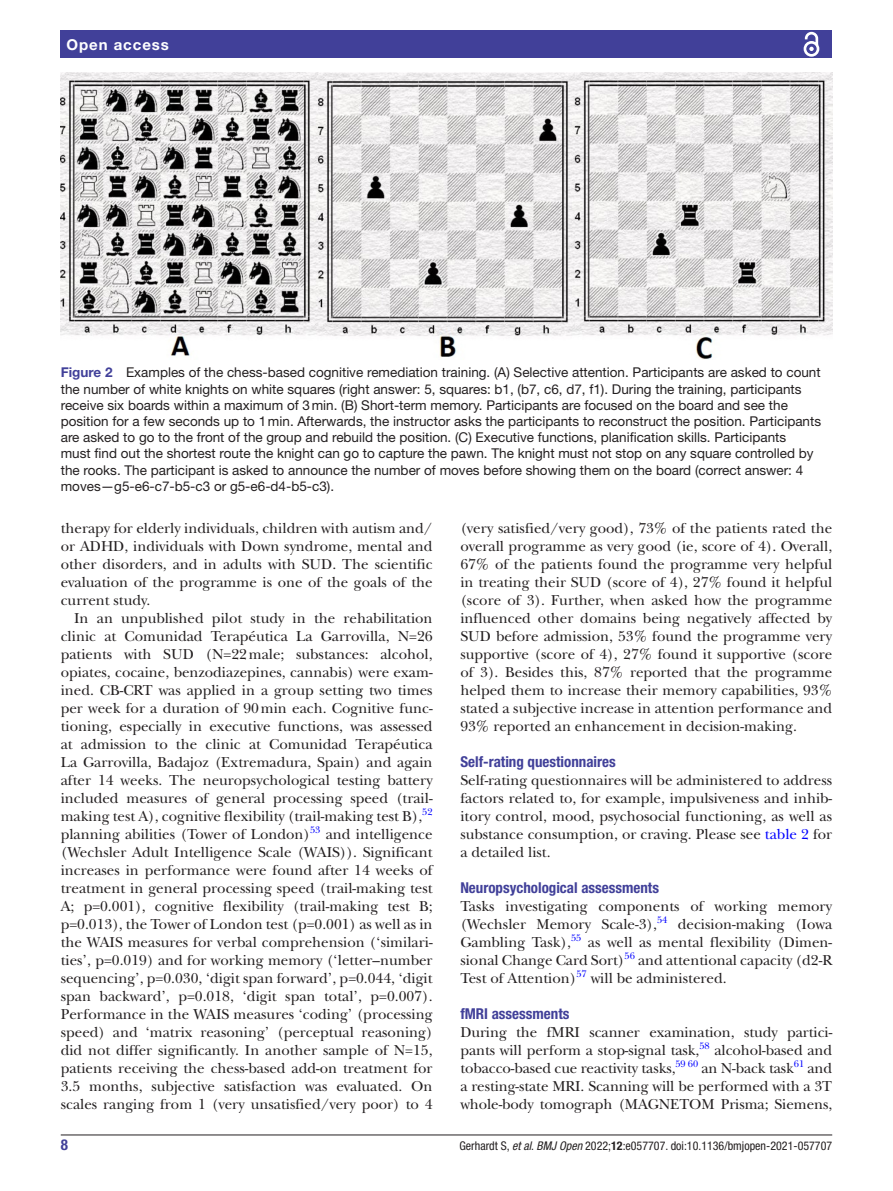
<style>
.page{position:relative;width:893px;height:1191px;background:#fff}
.page>*{position:absolute;margin:0;border:0;box-sizing:border-box;transform-origin:0 0}
.t1{font:15px/18px "New Baskerville";color:#231f20;text-align:justify}
.t2{font:700 condensed 15px "Helvetica Neue LT Std";color:#414099}
.t3{font:700 15px "Helvetica Neue LT Std";letter-spacing:.065em;color:#fff}
.t4{font:13.5px/16.2px "Helvetica Neue LT Std";color:#231f20}
.t5{font:condensed 12px "Helvetica Neue LT Std";color:#231f20}
.t6{font:9.9px "New Baskerville";color:#00f}
.s1{font-weight:700;color:#414099}
.s2{color:#00f}
.s3{font-style:italic}
.s4{font-weight:700}
</style>
<div class="page">
<hr style="left:61px;top:1134px;width:771px;height:1px;background:#231f20">
<div style="left:61px;top:31px;width:771px;height:27px;background:#414099"></div>
<svg style="left:803px;top:31px;width:17px;height:26px"></svg>
<img style="left:61px;top:73px;width:771px;height:286px">
<p class="t3" style="left:66px;top:35px;width:104px">Open access</p>
<p class="t4" style="left:61px;top:364px;width:762px"><span class="s1">Figure 2</span> Examples of the chess-based cognitive remediation training. (A) Selective attention. Participants are asked to count the number of white knights on white squares (right answer: 5, squares: b1, (b7, c6, d7, f1). During the training, participants receive six boards within a maximum of 3min. (B) Short-term memory. Participants are focused on the board and see the position for a few seconds up to 1min. Afterwards, the instructor asks the participants to reconstruct the position. Participants are asked to go to the front of the group and rebuild the position. (C) Executive functions, planification skills. Participants<br>must find out the shortest route the knight can go to capture the pawn. The knight must not stop on any square controlled by the rooks. The participant is asked to announce the number of moves before showing them on the board (correct answer: 4 moves—g5-e6-c7-b5-c3 or g5-e6-d4-b5-c3).</p>
<p class="t1" style="left:61px;top:519px;width:373px">therapy for elderly individuals, children with autism and/ or ADHD, individuals with Down syndrome, mental and other disorders, and in adults with SUD. The scientific evaluation of the programme is one of the goals of the current study.</p>
<p class="t1" style="left:61px;top:609px;width:373px;text-indent:14px">In an unpublished pilot study in the rehabilitation clinic at Comunidad Terapéutica La Garrovilla, N=26 patients with SUD (N=22male; substances: alcohol, opiates, cocaine, benzodiazepines, cannabis) were exam&shy;ined. CB-CRT was applied in a group setting two times per week for a duration of 90min each. Cognitive func&shy;tioning, especially in executive functions, was assessed at admission to the clinic at Comunidad Terapéutica La Garrovilla, Badajoz (Extremadura, Spain) and again after 14 weeks. The neuropsychological testing battery included measures of general processing speed (trail&shy;making test A), cognitive flexibility (trail-making test B),<sup>52 </sup>planning abilities (Tower of London)</p>
<p class="t6" style="left:310px;top:823px;width:12px">53</p>
<p class="t1" style="left:61px;top:825px;width:373px;text-indent:265px">and intelligence (Wechsler Adult Intelligence Scale (WAIS)). Significant increases in performance were found after 14 weeks of treatment in general processing speed (trail-making test A; p=0.001), cognitive flexibility (trail-making test B; p=0.013), the Tower of London test (p=0.001) as well as in the WAIS measures for verbal comprehension (‘similari&shy;ties’, p=0.019) and for working memory (‘letter–number sequencing’, p=0.030, ‘digit span forward’, p=0.044, ‘digit span backward’, p=0.018, ‘digit span total’, p=0.007).<br>Performance in the WAIS measures ‘coding’ (processing speed) and ‘matrix reasoning’ (perceptual reasoning) did not differ significantly. In another sample of N=15, patients receiving the chess-based add-on treatment for 3.5 months, subjective satisfaction was evaluated. On scales ranging from 1 (very unsatisfied/very poor) to 4</p>
<p class="t1" style="left:460px;top:519px;width:373px">(very satisfied/very good), 73% of the patients rated the overall programme as very good (ie, score of 4). Overall, 67% of the patients found the programme very helpful in treating their SUD (score of 4), 27% found it helpful (score of 3). Further, when asked how the programme influenced other domains being negatively affected by SUD before admission, 53% found the programme very supportive (score of 4), 27% found it supportive (score of 3). Besides this, 87% reported that the programme helped them to increase their memory capabilities, 93% stated a subjective increase in attention performance and 93% reported an enhancement in decision-making.</p>
<p class="t2" style="left:460px;top:753px;width:157px">Self-rating questionnaires</p>
<p class="t1" style="left:460px;top:771px;width:373px">Self-rating questionnaires will be administered to address factors related to, for example, impulsiveness and inhib&shy;itory control, mood, psychosocial functioning, as well as substance consumption, or craving. Please see <span class="s2">table 2</span> for a detailed list.</p>
<p class="t2" style="left:460px;top:879px;width:200px">Neuropsychological assessments</p>
<p class="t1" style="left:460px;top:897px;width:373px">Tasks investigating components of working memory (Wechsler Memory Scale-3),<sup>54</sup></p>
<p class="t1" style="left:678px;top:915px;width:156px">decision-making (Iowa</p>
<p class="t1" style="left:460px;top:933px;width:112px">Gambling Task),</p>
<p class="t6" style="left:571px;top:931px;width:12px">55</p>
<p class="t1" style="left:460px;top:933px;width:373px;text-indent:128px">as well as mental flexibility (Dimen&shy;sional Change Card Sort)</p>
<p class="t6" style="left:625px;top:949px;width:12px">56</p>
<p class="t1" style="left:638px;top:951px;width:196px">and attentional capacity (d2-R</p>
<p class="t6" style="left:576px;top:967px;width:12px">57</p>
<p class="t1" style="left:460px;top:969px;width:118px">Test of Attention)</p>
<p class="t1" style="left:591px;top:969px;width:137px">will be administered.</p>
<p class="t2" style="left:460px;top:1004px;width:111px">fMRI assessments</p>
<p class="t1" style="left:460px;top:1023px;width:373px">During the fMRI scanner examination, study partici&shy;pants will perform a stop-signal task,<sup>58</sup> alcohol-based and tobacco-based cue reactivity tasks,</p>
<p class="t6" style="left:675px;top:1057px;width:24px">59 60</p>
<p class="t1" style="left:701px;top:1059px;width:94px">an N-back task</p>
<p class="t6" style="left:794px;top:1057px;width:12px">61</p>
<p class="t1" style="left:460px;top:1059px;width:373px;text-indent:347px">and a resting-state MRI. Scanning will be performed with a 3T whole-body tomograph (MAGNETOM Prisma; Siemens,</p>
<p class="t2" style="left:61px;top:1135px;width:9px">8</p>
<p class="t5" style="left:459px;top:1138px;width:374px">Gerhardt S, <span class="s3">et al</span>. <span class="s3">BMJ Open</span> 2022;<span class="s4">12</span>:e057707. doi:10.1136/bmjopen-2021-057707</p>
</div>
